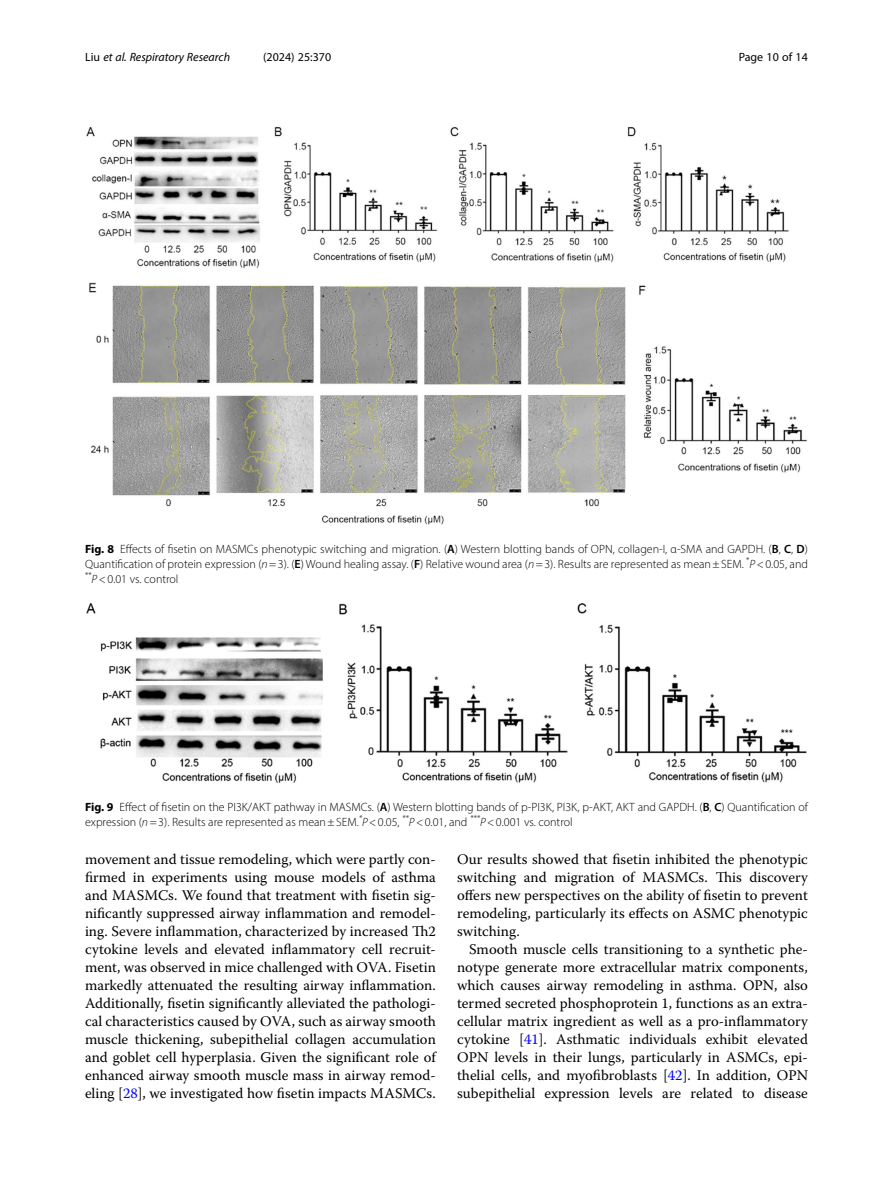
<style>
.page{position:relative;width:893px;height:1191px;background:#fff}
.page>*{position:absolute;margin:0;border:0;box-sizing:border-box;transform-origin:0 0}
.Body_Text_Indent{font:14.7px/18px "Warnock Pro";color:#000;text-align:justify}
.Figure_Caption{font:300 12px/15px "Myriad Pro";color:#000}
.t1{font:italic 12px "Myriad Pro";color:#000}
.t2{font:12px "Myriad Pro";color:#000}
.s1{font-style:normal}
.s2{font-weight:700}
.s3{font-weight:600}
.s4{font-style:italic}
.s5{color:#00f}
</style>
<div class="page">
<img style="left:86px;top:603px;width:721px;height:180px">
<img style="left:86px;top:127px;width:721px;height:398px">
<p class="t1" style="left:85px;top:50px;width:147px"><span class="s1">Liu</span> et al. Respiratory Research</p>
<p class="t2" style="left:263px;top:50px;width:70px">(2024) 25:370</p>
<p class="t2" style="left:739px;top:50px;width:71px">Page 10 of 14</p>
<p class="Figure_Caption" style="left:85px;top:541px;width:724px;text-align:justify"><span class="s2">Fig. 8</span> Effects of fisetin on MASMCs phenotypic switching and migration. (<span class="s3">A</span>) Western blotting bands of OPN, collagen-I, α-SMA and GAPDH. (<span class="s3">B</span>, <span class="s3">C</span>, <span class="s3">D</span>)<br>Quantification of protein expression (<span class="s4">n</span>=3). (<span class="s3">E</span>) Wound healing assay. (<span class="s3">F</span>) Relative wound area (<span class="s4">n</span>=3). Results are represented as mean±SEM. <sup>*</sup><span class="s4">P</span>&lt;0.05, and <sup>**</sup><span class="s4">P</span>&lt;0.01 vs. control</p>
<p class="Figure_Caption" style="left:85px;top:799px;width:724px"><span class="s2">Fig. 9</span> Effect of fisetin on the PI3K/AKT pathway in MASMCs. (<span class="s3">A</span>) Western blotting bands of p-PI3K, PI3K, p-AKT, AKT and GAPDH. (<span class="s3">B</span>, <span class="s3">C</span>) Quantification of expression (<span class="s4">n</span>=3). Results are represented as mean±SEM.<sup>*</sup><span class="s4">P</span>&lt;0.05, <sup>**</sup><span class="s4">P</span>&lt;0.01, and <sup>***</sup><span class="s4">P</span>&lt;0.001 vs. control</p>
<p class="Body_Text_Indent" style="left:85px;top:850px;width:352px">movement and tissue remodeling, which were partly con&shy;firmed in experiments using mouse models of asthma and MASMCs. We found that treatment with fisetin sig&shy;nificantly suppressed airway inflammation and remodel&shy;ing. Severe inflammation, characterized by increased Th2 cytokine levels and elevated inflammatory cell recruit&shy;ment, was observed in mice challenged with OVA. Fisetin markedly attenuated the resulting airway inflammation.<br>Additionally, fisetin significantly alleviated the pathologi&shy;cal characteristics caused by OVA, such as airway smooth muscle thickening, subepithelial collagen accumulation and goblet cell hyperplasia. Given the significant role of enhanced airway smooth muscle mass in airway remod&shy;eling [<span class="s5">28</span>], we investigated how fisetin impacts MASMCs.</p>
<p class="Body_Text_Indent" style="left:457px;top:850px;width:352px">Our results showed that fisetin inhibited the phenotypic switching and migration of MASMCs. This discovery offers new perspectives on the ability of fisetin to prevent remodeling, particularly its effects on ASMC phenotypic switching.</p>
<p class="Body_Text_Indent" style="left:457px;top:940px;width:352px;text-indent:12px">Smooth muscle cells transitioning to a synthetic phe&shy;notype generate more extracellular matrix components, which causes airway remodeling in asthma. OPN, also termed secreted phosphoprotein 1, functions as an extra&shy;cellular matrix ingredient as well as a pro-inflammatory cytokine [<span class="s5">41</span>]. Asthmatic individuals exhibit elevated OPN levels in their lungs, particularly in ASMCs, epi&shy;thelial cells, and myofibroblasts [<span class="s5">42</span>]. In addition, OPN subepithelial expression levels are related to disease</p>
</div>
